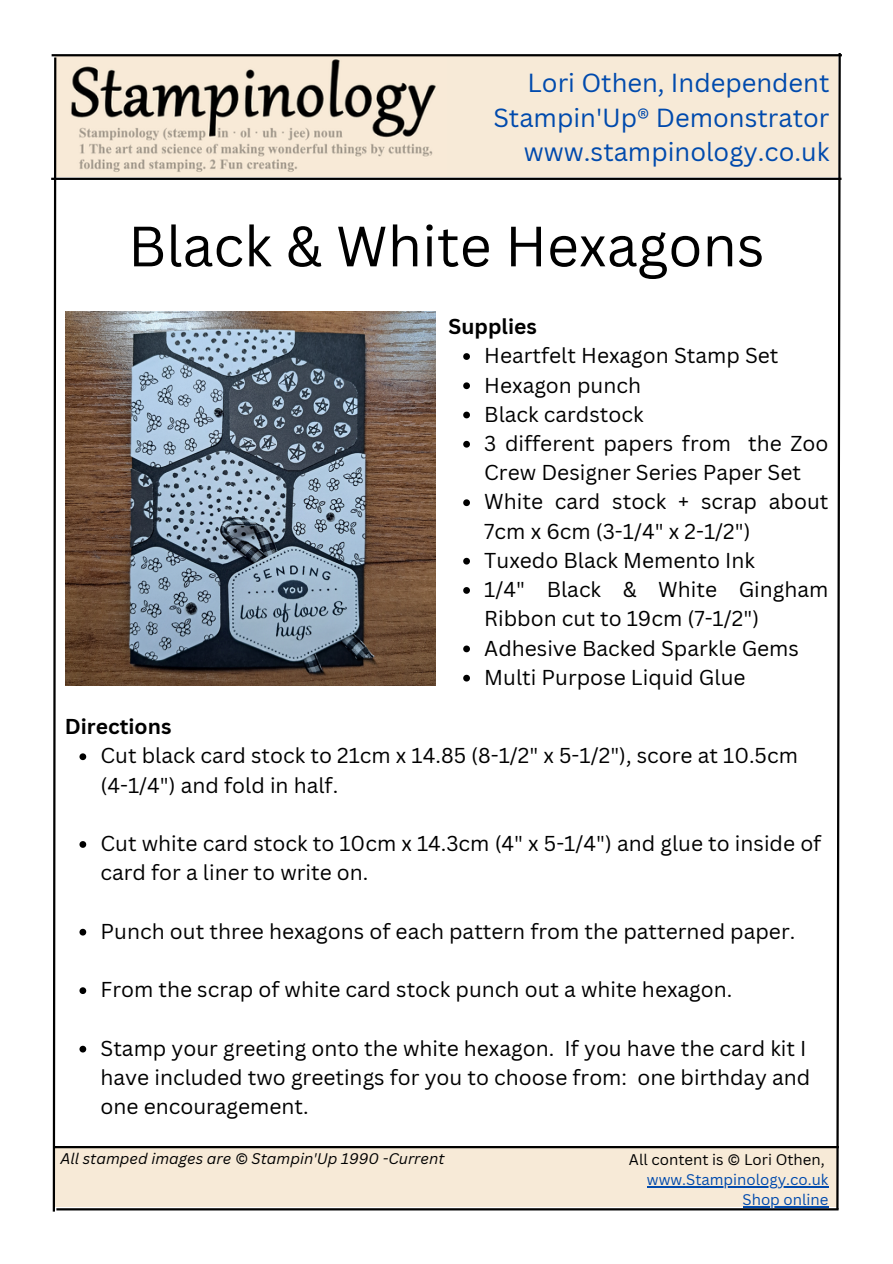
<style>
.page{position:relative;width:893px;height:1264px;background:#fff}
.page>*{position:absolute;margin:0;border:0;box-sizing:border-box;transform-origin:0 0}
.t1{font:55.5px "Canva Sans";color:#000}
.t2{font:25.5px "Canva Sans";color:#004aad}
.t3{font:21px/29.2px "Canva Sans";color:#000}
.t4{font:700 21px "Canva Sans";color:#000}
.t5{font:italic 15px "Canva Sans";color:#000}
.t6{font:15px "Canva Sans";color:#004aad}
.t7{font:15px "Canva Sans";color:#000}
</style>
<div class="page">
<div style="left:447px;top:55px;width:390px;height:122px;background:#f7ead7"></div>
<div style="left:55px;top:1148px;width:781px;height:58px;background:#f7ead7"></div>
<img style="left:57px;top:56px;width:389px;height:121px">
<svg style="left:52px;top:56px;width:5px;height:1156px"></svg>
<hr style="left:52px;top:54px;width:789px;height:2px;background:#000">
<hr style="left:56px;top:1208px;width:782px;height:2px;background:#000">
<svg style="left:835px;top:53px;width:6px;height:1158px"></svg>
<hr style="left:55px;top:1145px;width:783px;height:3px;background:#000">
<hr style="left:51px;top:178px;width:790px;height:2px;background:#000">
<img style="left:65px;top:311px;width:370px;height:375px">
<hr style="left:647px;top:1186px;width:181px;height:1px;background:#004aad">
<hr style="left:742px;top:1206px;width:86px;height:1px;background:#004aad">
<svg style="left:463px;top:353px;width:7px;height:7px"></svg>
<svg style="left:463px;top:382px;width:7px;height:7px"></svg>
<svg style="left:463px;top:411px;width:7px;height:7px"></svg>
<svg style="left:463px;top:441px;width:7px;height:6px"></svg>
<svg style="left:463px;top:499px;width:7px;height:7px"></svg>
<svg style="left:463px;top:558px;width:7px;height:6px"></svg>
<svg style="left:463px;top:587px;width:7px;height:7px"></svg>
<svg style="left:463px;top:645px;width:7px;height:7px"></svg>
<svg style="left:463px;top:674px;width:7px;height:7px"></svg>
<svg style="left:79px;top:753px;width:7px;height:7px"></svg>
<svg style="left:79px;top:841px;width:7px;height:6px"></svg>
<svg style="left:79px;top:928px;width:7px;height:7px"></svg>
<svg style="left:79px;top:987px;width:7px;height:7px"></svg>
<svg style="left:79px;top:1045px;width:7px;height:7px"></svg>
<p class="t2" style="left:527px;top:64px;width:303px">Lori Othen, Independent</p>
<p class="t2" style="left:493px;top:99px;width:337px">Stampin'Up® Demonstrator</p>
<p class="t2" style="left:524px;top:134px;width:307px">www.stampinology.co.uk</p>
<p class="t1" style="left:128px;top:207px;width:638px">Black &amp; White Hexagons</p>
<p class="t4" style="left:448px;top:311px;width:90px">Supplies</p>
<p class="t4" style="left:65px;top:711px;width:108px">Directions</p>
<p class="t3" style="left:484px;top:340px;width:296px">Heartfelt Hexagon Stamp Set</p>
<p class="t3" style="left:484px;top:370px;width:158px">Hexagon punch</p>
<p class="t3" style="left:484px;top:399px;width:161px">Black cardstock</p>
<p class="t3" style="left:484px;top:428px;width:345px">3 different papers from the Zoo<br>Crew Designer Series Paper Set</p>
<p class="t3" style="left:484px;top:486px;width:345px">White card stock + scrap about<br>7cm x 6cm (3-1/4" x 2-1/2")</p>
<p class="t3" style="left:484px;top:545px;width:272px">Tuxedo Black Memento Ink</p>
<p class="t3" style="left:484px;top:574px;width:345px">1/4" Black &amp; White Gingham<br>Ribbon cut to 19cm (7-1/2")</p>
<p class="t3" style="left:484px;top:633px;width:316px">Adhesive Backed Sparkle Gems</p>
<p class="t3" style="left:484px;top:662px;width:263px">Multi Purpose Liquid Glue</p>
<p class="t3" style="left:100px;top:740px;width:698px">Cut black card stock to 21cm x 14.85 (8-1/2" x 5-1/2"), score at 10.5cm (4-1/4") and fold in half.</p>
<p class="t3" style="left:100px;top:828px;width:722px">Cut white card stock to 10cm x 14.3cm (4" x 5-1/4") and glue to inside of card for a liner to write on.</p>
<p class="t3" style="left:100px;top:916px;width:696px">Punch out three hexagons of each pattern from the patterned paper.</p>
<p class="t3" style="left:100px;top:974px;width:633px">From the scrap of white card stock punch out a white hexagon.</p>
<p class="t3" style="left:100px;top:1033px;width:711px">Stamp your greeting onto the white hexagon. If you have the card kit I have included two greetings for you to choose from: one birthday and one encouragement.</p>
<p class="t5" style="left:60px;top:1147px;width:386px">All stamped images are © Stampin'Up 1990 -Current</p>
<p class="t7" style="left:629px;top:1148px;width:197px">All content is © Lori Othen,</p>
<p class="t6" style="left:647px;top:1168px;width:183px">www.Stampinology.co.uk</p>
<p class="t6" style="left:742px;top:1189px;width:87px">Shop online</p>
</div>
